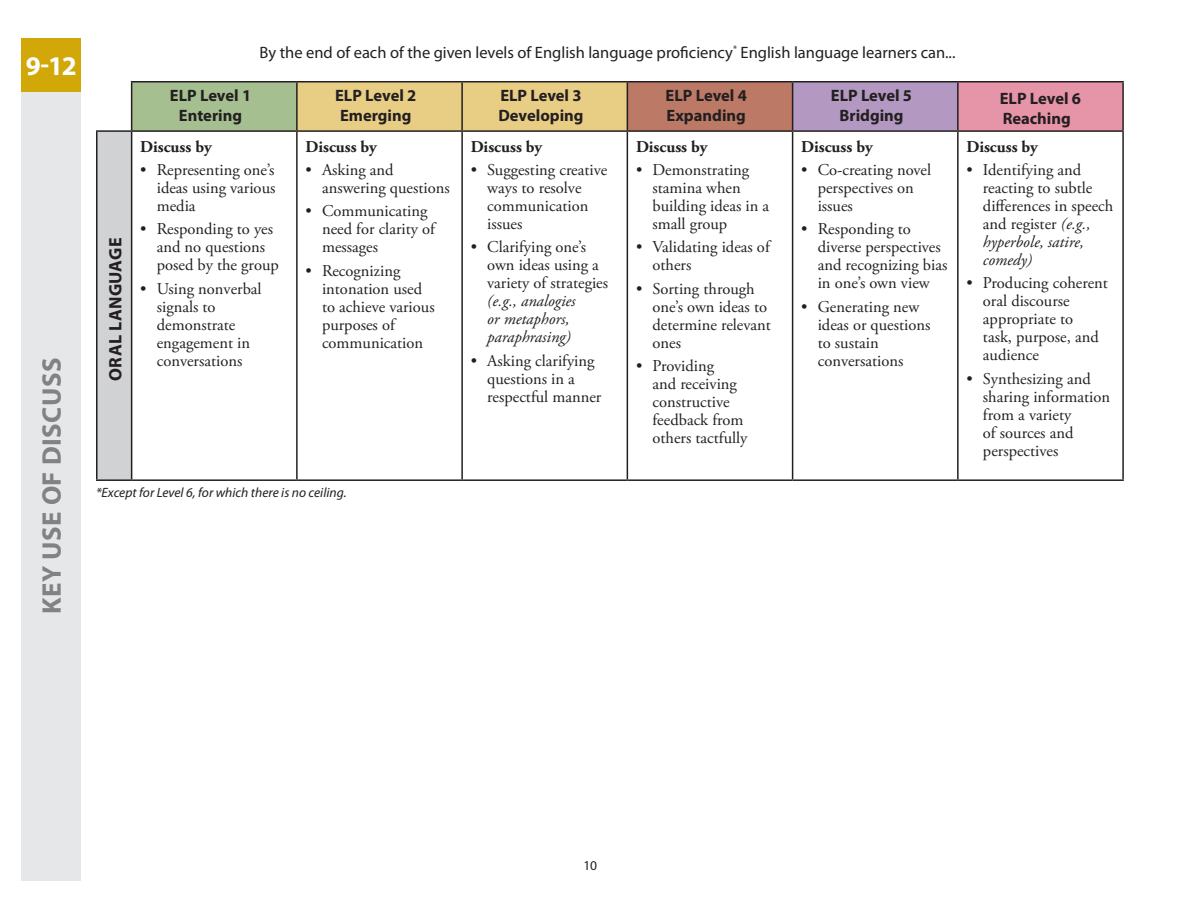
<style>
.page{position:relative;width:1188px;height:918px;background:#fff}
.page>*{position:absolute;margin:0;border:0;box-sizing:border-box;transform-origin:0 0}
.subhead{font:700 27px "Myriad Pro";letter-spacing:.02em;color:#808285}
.t1{font:700 27px "Myriad Pro";color:#fff}
.t2{font:700 18px "Myriad Pro";letter-spacing:.02em;color:#231f20}
.chart_body{font:16.5px/18px "Adobe Garamond Pro";color:#231f20}
.body{font:16.5px/18px "Adobe Garamond Pro";color:#231f20}
.t3{font:700 16.5px/19.8px "Myriad Pro";color:#231f20}
.t4{font:16.5px "Myriad Pro";color:#231f20}
.chart_body-2{font:700 16.5px "Adobe Garamond Pro";color:#231f20}
.t5{font:italic 13.5px "Myriad Pro";color:#231f20}
.t6{font:13.5px "Myriad Pro";color:#231f20}
.s1{font-style:italic}
</style>
<div class="page">
<div style="left:22px;top:38px;width:59px;height:842px;background:#e6e7e9"></div>
<div style="left:22px;top:38px;width:59px;height:54px;background:#d2a808"></div>
<svg style="left:130px;top:82px;width:664px;height:397px"></svg>
<div style="left:132px;top:82px;width:165px;height:49px;background:#a6bf91"></div>
<div style="left:298px;top:82px;width:329px;height:48px;background:#e8cd85"></div>
<div style="left:627px;top:82px;width:166px;height:49px;background:#bc7966"></div>
<div style="left:793px;top:82px;width:165px;height:49px;background:#b398c2"></div>
<div style="left:958px;top:82px;width:165px;height:49px;background:#e694a8"></div>
<div style="left:97px;top:131px;width:35px;height:349px;background:#d1d2d4"></div>
<hr style="left:297px;top:81px;width:165px;height:1px;background:#231f20">
<hr style="left:462px;top:81px;width:165px;height:1px;background:#231f20">
<hr style="left:461px;top:82px;width:2px;height:48px;background:#231f20">
<hr style="left:627px;top:81px;width:166px;height:1px;background:#231f20">
<hr style="left:627px;top:82px;width:1px;height:48px;background:#231f20">
<hr style="left:793px;top:81px;width:165px;height:1px;background:#231f20">
<hr style="left:792px;top:82px;width:1px;height:48px;background:#231f20">
<hr style="left:958px;top:81px;width:166px;height:1px;background:#231f20">
<hr style="left:1122px;top:82px;width:2px;height:48px;background:#231f20">
<hr style="left:96px;top:132px;width:2px;height:347px;background:#231f20">
<hr style="left:132px;top:130px;width:165px;height:2px;background:#231f20">
<hr style="left:131px;top:132px;width:1px;height:347px;background:#231f20">
<hr style="left:297px;top:130px;width:165px;height:2px;background:#231f20">
<hr style="left:296px;top:132px;width:2px;height:347px;background:#231f20">
<hr style="left:462px;top:130px;width:165px;height:2px;background:#231f20">
<hr style="left:461px;top:132px;width:2px;height:347px;background:#231f20">
<hr style="left:627px;top:130px;width:166px;height:2px;background:#231f20">
<hr style="left:627px;top:132px;width:1px;height:347px;background:#231f20">
<hr style="left:793px;top:130px;width:165px;height:2px;background:#231f20">
<hr style="left:792px;top:132px;width:1px;height:347px;background:#231f20">
<hr style="left:958px;top:130px;width:166px;height:2px;background:#231f20">
<hr style="left:1122px;top:132px;width:2px;height:347px;background:#231f20">
<hr style="left:96px;top:479px;width:36px;height:2px;background:#231f20">
<hr style="left:132px;top:479px;width:165px;height:2px;background:#231f20">
<hr style="left:297px;top:479px;width:165px;height:2px;background:#231f20">
<hr style="left:462px;top:479px;width:165px;height:2px;background:#231f20">
<hr style="left:627px;top:479px;width:166px;height:2px;background:#231f20">
<hr style="left:793px;top:479px;width:165px;height:2px;background:#231f20">
<hr style="left:958px;top:479px;width:166px;height:2px;background:#231f20">
<hr style="left:131px;top:81px;width:166px;height:1px;background:#231f20">
<hr style="left:131px;top:82px;width:1px;height:48px;background:#231f20">
<hr style="left:296px;top:82px;width:2px;height:48px;background:#231f20">
<hr style="left:96px;top:130px;width:36px;height:2px;background:#231f20">
<hr style="left:957px;top:82px;width:2px;height:48px;background:#231f20">
<hr style="left:957px;top:132px;width:2px;height:347px;background:#231f20">
<h1 class="t1" style="left:26px;top:48px;width:52px">9-12</h1>
<p class="subhead" style="left:34px;top:614px;width:258px;rotate:-90deg">KEY USE OF DISCUSS</p>
<p class="t4" style="left:259px;top:42px;width:697px">By the end of each of the given levels of English language proficiency<sup>*</sup> English language learners can...</p>
<p class="t3" style="left:170px;top:85px;width:83px">ELP Level 1</p>
<p class="t3" style="left:179px;top:105px;width:65px">Entering</p>
<p class="t3" style="left:335px;top:85px;width:83px">ELP Level 2</p>
<p class="t3" style="left:340px;top:105px;width:73px">Emerging</p>
<p class="t3" style="left:500px;top:85px;width:83px">ELP Level 3</p>
<p class="t3" style="left:498px;top:105px;width:87px">Developing</p>
<p class="t3" style="left:666px;top:85px;width:83px">ELP Level 4</p>
<p class="t3" style="left:667px;top:105px;width:81px">Expanding</p>
<p class="t3" style="left:831px;top:85px;width:83px">ELP Level 5</p>
<p class="t3" style="left:839px;top:105px;width:66px">Bridging</p>
<p class="t3" style="left:1000px;top:88px;width:83px">ELP Level 6<br>Reaching</p>
<p class="t2" style="left:104px;top:381px;width:145px;rotate:-90deg">ORAL LANGUAGE</p>
<p class="chart_body-2" style="left:140px;top:137px;width:73px">Discuss by</p>
<p class="chart_body" style="left:157px;top:161px;width:120px;text-align:justify;text-indent:-16px">• Representing one’s ideas using various media</p>
<p class="chart_body" style="left:157px;top:221px;width:124px;text-indent:-16px">• Responding to yes and no questions posed by the group</p>
<p class="chart_body" style="left:157px;top:280px;width:106px;text-indent:-16px">• Using nonverbal signals to demonstrate engagement in conversations</p>
<p class="chart_body-2" style="left:306px;top:137px;width:73px">Discuss by</p>
<p class="chart_body" style="left:322px;top:161px;width:129px;text-indent:-16px">• Asking and answering questions</p>
<p class="chart_body" style="left:322px;top:203px;width:114px;text-indent:-16px">• Communicating need for clarity of messages</p>
<p class="chart_body" style="left:322px;top:262px;width:114px;text-indent:-16px">• Recognizing intonation used to achieve various purposes of communication</p>
<p class="chart_body-2" style="left:471px;top:137px;width:73px">Discuss by</p>
<p class="chart_body" style="left:487px;top:161px;width:122px;text-indent:-16px">• Suggesting creative ways to resolve communication issues</p>
<p class="chart_body" style="left:487px;top:239px;width:122px;text-indent:-16px">• Clarifying one’s own ideas using a variety of strategies <span class="s1">(e.g., analogies<br>or metaphors, paraphrasing)</span></p>
<p class="chart_body" style="left:487px;top:352px;width:116px;text-indent:-16px">• Asking clarifying questions in a respectful manner</p>
<p class="chart_body-2" style="left:636px;top:137px;width:73px">Discuss by</p>
<p class="chart_body" style="left:652px;top:161px;width:118px;text-indent:-16px">• Demonstrating stamina when building ideas in a small group</p>
<p class="chart_body" style="left:652px;top:239px;width:119px;text-indent:-16px">• Validating ideas of others</p>
<p class="chart_body" style="left:652px;top:280px;width:120px;text-indent:-16px">• Sorting through one’s own ideas to determine relevant ones</p>
<p class="chart_body" style="left:652px;top:358px;width:97px;text-indent:-16px">• Providing<br>and receiving constructive feedback from others tactfully</p>
<p class="chart_body-2" style="left:801px;top:137px;width:73px">Discuss by</p>
<p class="chart_body" style="left:818px;top:161px;width:115px;text-indent:-16px">• Co-creating novel perspectives on issues</p>
<p class="chart_body" style="left:818px;top:221px;width:131px;text-indent:-16px">• Responding to diverse perspectives and recognizing bias in one’s own view</p>
<p class="chart_body" style="left:818px;top:298px;width:114px;text-indent:-16px">• Generating new ideas or questions to sustain conversations</p>
<p class="chart_body-2" style="left:966px;top:137px;width:73px">Discuss by</p>
<p class="body" style="left:983px;top:161px;width:132px;text-indent:-16px">• Identifying and reacting to subtle differences in speech and register <span class="s1">(e.g., hyperbole, satire, comedy)</span></p>
<p class="body" style="left:983px;top:275px;width:127px;text-indent:-16px">• Producing coherent oral discourse appropriate to<br>task, purpose, and audience</p>
<p class="body" style="left:983px;top:370px;width:129px;text-indent:-16px">• Synthesizing and sharing information from a variety<br>of sources and perspectives</p>
<p class="t5" style="left:96px;top:484px;width:252px">*Except for Level 6, for which there is no ceiling.</p>
<p class="t6" style="left:583px;top:857px;width:15px">10</p>
</div>
